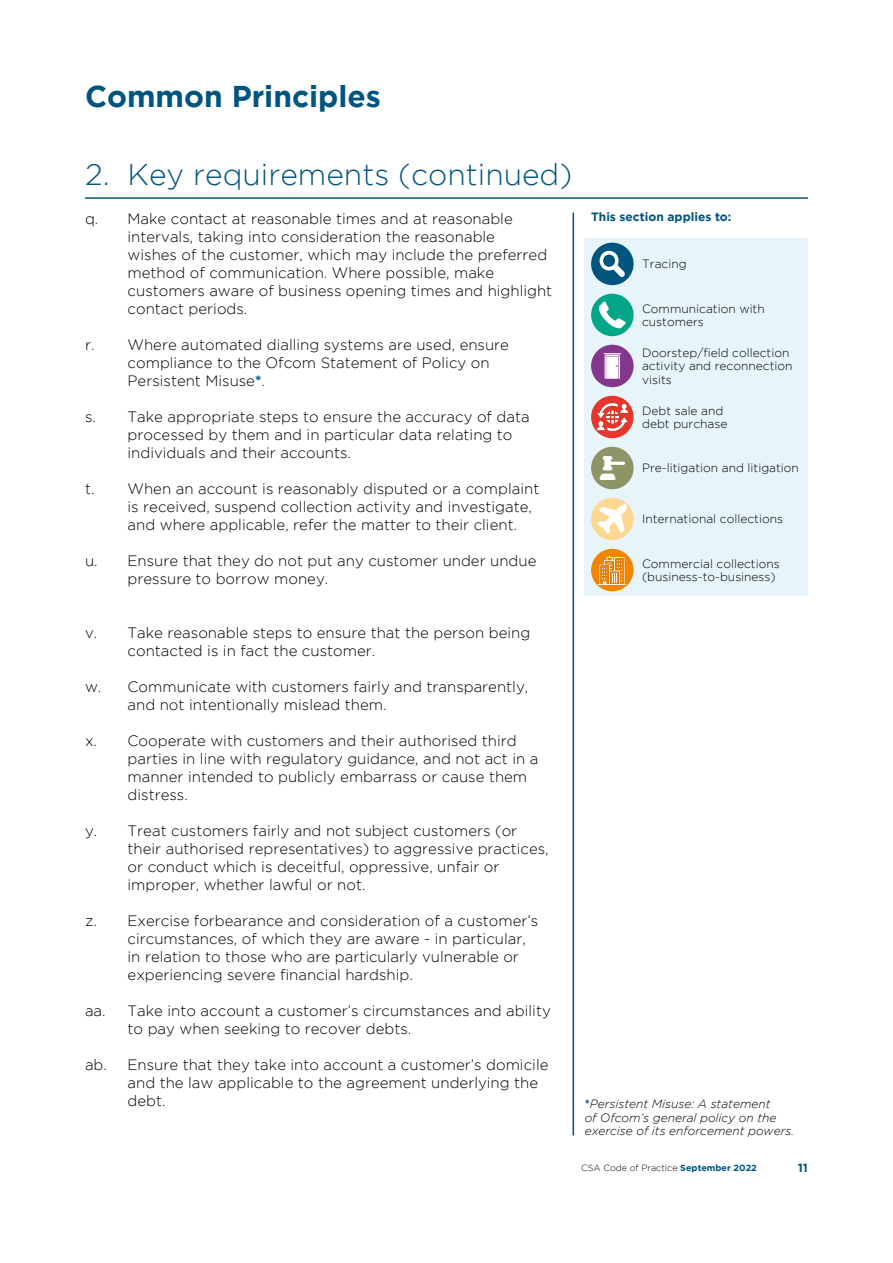
<style>
.page{position:relative;width:893px;height:1263px;background:#fff}
.page>*{position:absolute;margin:0;border:0;box-sizing:border-box;transform-origin:0 0}
.t1{font:300 30px "Gotham";color:#00557f}
.t2{font:700 30px "Gotham";color:#00557f}
.t3{font:300 15px/18px "Gotham";color:#000}
.t4{font:300 12px/13.5px "Gotham";color:#000}
.t5{font:italic 300 12px/13.5px "Gotham";color:#000}
.t6{font:700 12px "Gotham";color:#00557f}
.t7{font:300 9px "Gotham";color:#000}
.s1{font-weight:700;color:#00557f}
.s2{font-weight:700;font-style:normal;color:#00557f}
</style>
<div class="page">
<div style="left:585px;top:238px;width:223px;height:358px;background:#e7f5fa"></div>
<hr style="left:85px;top:197px;width:723px;height:2px;background:#00557f">
<div style="left:591px;top:549px;width:43px;height:42px;background:#f18500;border-radius:50%"></div>
<img style="left:599px;top:555px;width:27px;height:30px">
<hr style="left:573px;top:213px;width:1px;height:922px;background:#00557f">
<div style="left:591px;top:243px;width:43px;height:42px;background:#00557f;border-radius:50%"></div>
<svg style="left:600px;top:251px;width:25px;height:26px"></svg>
<div style="left:591px;top:294px;width:43px;height:42px;background:#00a687;border-radius:50%"></div>
<svg style="left:599px;top:302px;width:27px;height:26px"></svg>
<div style="left:591px;top:345px;width:43px;height:42px;background:#82368c;border-radius:50%"></div>
<svg style="left:603px;top:353px;width:19px;height:26px"></svg>
<div style="left:591px;top:396px;width:43px;height:42px;background:#e7362c;border-radius:50%"></div>
<img style="left:597px;top:404px;width:30px;height:26px">
<div style="left:591px;top:447px;width:43px;height:42px;background:#8d9567;border-radius:50%"></div>
<svg style="left:600px;top:456px;width:25px;height:24px"></svg>
<div style="left:591px;top:498px;width:43px;height:42px;background:#fed792;border-radius:50%"></div>
<svg style="left:597px;top:504px;width:30px;height:30px"></svg>
<h1 class="t2" style="left:85px;top:79px;width:297px">Common Principles</h1>
<h1 class="t1" style="left:85px;top:159px;width:489px">2. Key requirements (continued)</h1>
<p class="t3" style="left:128px;top:209px;width:426px;text-indent:-43px">q. Make contact at reasonable times and at reasonable intervals, taking into consideration the reasonable<br>wishes of the customer, which may include the preferred method of communication. Where possible, make customers aware of business opening times and highlight contact periods.</p>
<p class="t3" style="left:128px;top:335px;width:383px;text-indent:-43px">r. Where automated dialling systems are used, ensure compliance to the Ofcom Statement of Policy on<br>Persistent Misuse<span class="s1">*</span>.</p>
<p class="t3" style="left:128px;top:407px;width:404px;text-indent:-43px">s. Take appropriate steps to ensure the accuracy of data processed by them and in particular data relating to individuals and their accounts.</p>
<p class="t3" style="left:128px;top:479px;width:413px;text-indent:-43px">t. When an account is reasonably disputed or a complaint is received, suspend collection activity and investigate, and where applicable, refer the matter to their client.</p>
<p class="t3" style="left:128px;top:551px;width:410px;text-indent:-43px">u. Ensure that they do not put any customer under undue pressure to borrow money.</p>
<p class="t6" style="left:591px;top:210px;width:142px">This section applies to:</p>
<p class="t4" style="left:642px;top:257px;width:46px">Tracing</p>
<p class="t4" style="left:642px;top:301px;width:124px">Communication with customers</p>
<p class="t4" style="left:642px;top:346px;width:152px">Doorstep/field collection activity and reconnection visits</p>
<p class="t4" style="left:642px;top:403px;width:87px">Debt sale and debt purchase</p>
<p class="t4" style="left:642px;top:461px;width:158px">Pre-litigation and litigation</p>
<p class="t4" style="left:642px;top:512px;width:142px">International collections</p>
<p class="t4" style="left:642px;top:556px;width:139px">Commercial collections (business-to-business)</p>
<p class="t3" style="left:128px;top:623px;width:404px;text-indent:-43px">v. Take reasonable steps to ensure that the person being contacted is in fact the customer.</p>
<p class="t3" style="left:128px;top:677px;width:402px;text-indent:-43px">w. Communicate with customers fairly and transparently, and not intentionally mislead them.</p>
<p class="t3" style="left:128px;top:731px;width:412px;text-indent:-43px">x. Cooperate with customers and their authorised third parties in line with regulatory guidance, and not act in a manner intended to publicly embarrass or cause them distress.</p>
<p class="t3" style="left:128px;top:821px;width:423px;text-indent:-43px">y. Treat customers fairly and not subject customers (or their authorised representatives) to aggressive practices, or conduct which is deceitful, oppressive, unfair or improper, whether lawful or not.</p>
<p class="t3" style="left:128px;top:911px;width:412px;text-indent:-43px">z. Exercise forbearance and consideration of a customer’s circumstances, of which they are aware - in particular, in relation to those who are particularly vulnerable or experiencing severe financial hardship.</p>
<p class="t3" style="left:128px;top:1001px;width:425px;text-indent:-43px">aa. Take into account a customer’s circumstances and ability to pay when seeking to recover debts.</p>
<p class="t3" style="left:128px;top:1055px;width:422px;text-indent:-43px">ab. Ensure that they take into account a customer’s domicile and the law applicable to the agreement underlying the debt.</p>
<p class="t5" style="left:585px;top:1097px;width:211px"><span class="s2">*</span>Persistent Misuse: A statement<br>of Ofcom’s general policy on the exercise of its enforcement powers.</p>
<p class="t7" style="left:581px;top:1162px;width:177px">CSA Code of Practice <span class="s1">September 2022</span></p>
<p class="t6" style="left:798px;top:1160px;width:12px">11</p>
</div>
